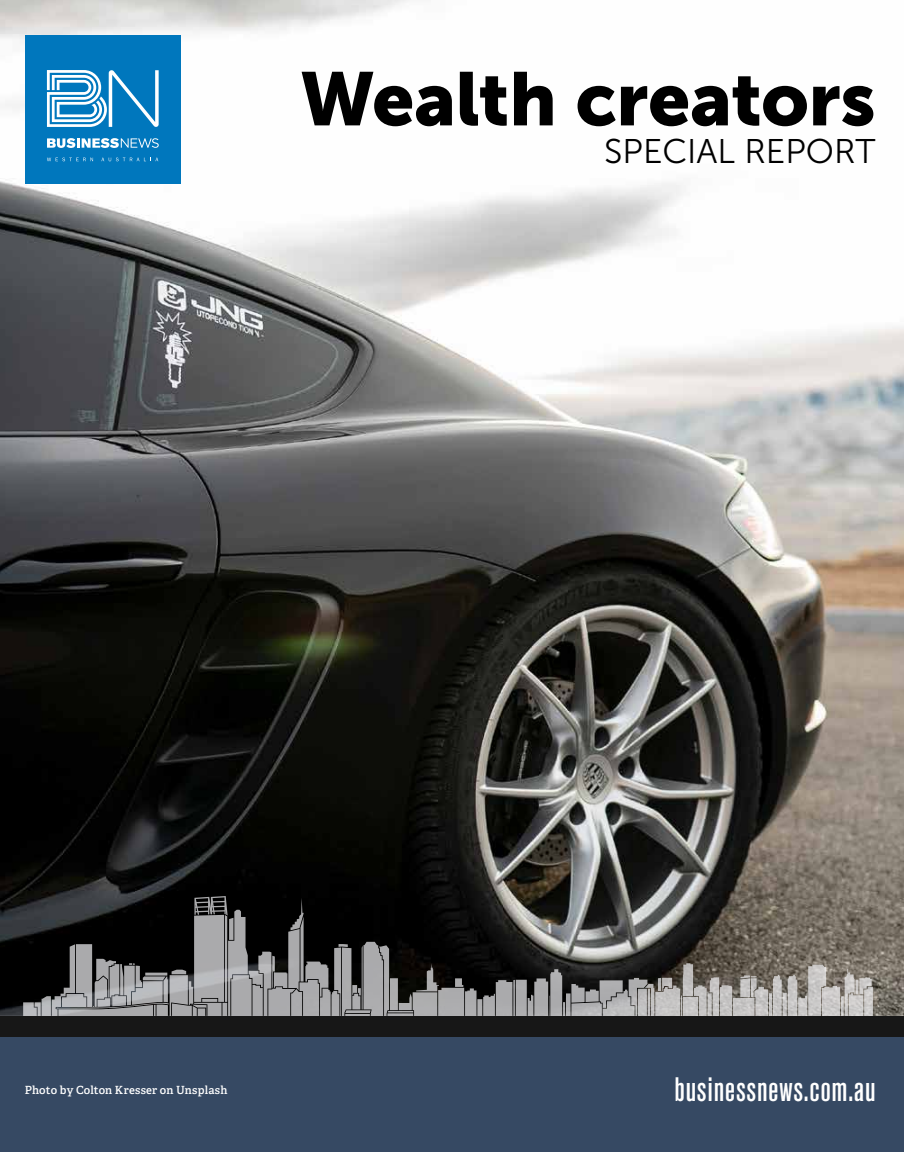
<style>
.page{position:relative;width:904px;height:1152px;background:#fff}
.page>*{position:absolute;margin:0;border:0;box-sizing:border-box;transform-origin:0 0}
.t1{font:75px "Museo Sans 900";letter-spacing:-.005em;color:#000}
.t2{font:34.12px "Museo Sans 300";color:#000}
.t3{font:500 condensed 33.62px "Akzidenz Grotesk BQ";letter-spacing:.02em;color:#fff}
.t4{font:600 11.25px "Adelle";letter-spacing:.015em;color:#fff}
</style>
<div class="page">
<img style="left:0;top:0;width:904px;height:896px">
<div style="left:0;top:1026px;width:904px;height:126px;background:#364963"></div>
<svg style="left:0;top:896px;width:904px;height:120px;background:#5a5857"></svg>
<div style="left:0;top:1016px;width:904px;height:21px;background:#171717"></div>
<div style="left:25px;top:36px;width:156px;height:148px;background:#0077bd"></div>
<svg style="left:47px;top:138px;width:112px;height:10px"></svg>
<svg style="left:47px;top:157px;width:46px;height:4px"></svg>
<svg style="left:101px;top:157px;width:57px;height:4px"></svg>
<svg style="left:47px;top:70px;width:112px;height:57px"></svg>
<h1 class="t1" style="left:300px;top:56px;width:577px">Wealth creators</h1>
<h2 class="t2" style="left:604px;top:133px;width:273px">SPECIAL REPORT</h2>
<p class="t4" style="left:25px;top:1082px;width:204px">Photo by Colton Kresser on Unsplash</p>
<h3 class="t3" style="left:674px;top:1070px;width:202px">businessnews.com.au</h3>
</div>
